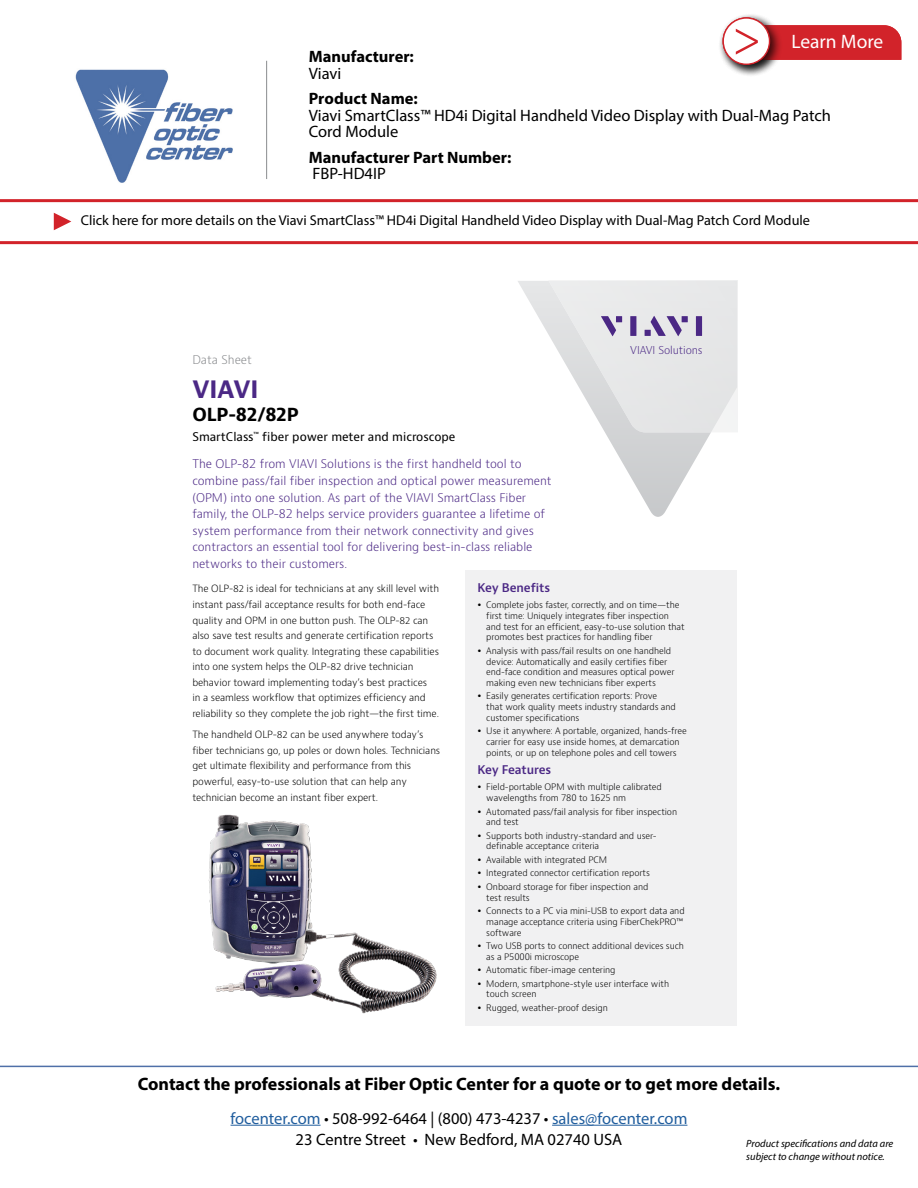
<style>
.page{position:relative;width:918px;height:1188px;background:#fff}
.page>*{position:absolute;margin:0;border:0;box-sizing:border-box;transform-origin:0 0}
.t1{font:51px "Minion Pro";color:#d2232a}
.t2{font:700 23.4px "Bernino Sans";color:#4b2885}
.t3{font:19.5px "Myriad Pro";color:#fff}
.t4{font:700 18px "Myriad Pro";color:#000}
.t5{font:700 17.55px "Bernino Sans";color:#000}
.t6{font:16.5px/16.5px "Myriad Pro";color:#000}
.t7{font:16.5px "Myriad Pro";color:#215e9e}
.t8{font:700 16.5px/16.5px "Myriad Pro";color:#000}
.t9{font:14.25px "Myriad Pro";color:#000}
.t10{font:300 11.7px/16.5px "Bernino Sans";color:#4b2885}
.t11{font:11.7px "Bernino Sans";color:#000}
.t12{font:600 11.7px "Bernino Sans";letter-spacing:-.01em;color:#4b2885}
.t13{font:300 11.7px "Bernino Sans";color:#888a8d}
.t14{font:300 10.65px "Bernino Sans";letter-spacing:-.01em;color:#4b2885}
.t15{font:italic 10.5px "Myriad Pro";color:#000}
.t16{font:300 9.75px/15.6px "Bernino Sans";letter-spacing:-.01em;color:#000}
.t17{font:300 8.7px/10.6px "Bernino Sans";letter-spacing:-.01em;color:#000}
.s1{font-weight:400}
.s2{font-weight:700}
.s3{color:#000}
</style>
<div class="page">
<hr style="left:231px;top:1125px;width:90px;height:1px;background:#215e9e">
<hr style="left:552px;top:1125px;width:135px;height:1px;background:#215e9e">
<hr style="left:0;top:1066px;width:918px;height:1px;background:#4f70a8">
<svg style="left:605px;top:432px;width:106px;height:85px"></svg>
<svg style="left:518px;top:281px;width:219px;height:151px"></svg>
<div style="left:466px;top:571px;width:271px;height:455px;background:#f1f1f2"></div>
<img style="left:208px;top:814px;width:229px;height:200px">
<img style="left:75px;top:69px;width:158px;height:114px">
<hr style="left:266px;top:61px;width:1px;height:118px;background:#8a8c8e">
<hr style="left:0;top:241px;width:918px;height:3px;background:#d2232a">
<svg style="left:54px;top:213px;width:17px;height:17px"></svg>
<div style="left:783px;top:25px;width:118px;height:35px;background:#d2232a"></div>
<div style="left:718px;top:13px;width:65px;height:64px;background:#000;opacity:.75"></div>
<div style="left:723px;top:18px;width:47px;height:46px;background:#fff;border-radius:50%"></div>
<div style="left:723px;top:17px;width:47px;height:48px;border:1px solid #d2232a;border-radius:50%"></div>
<hr style="left:0;top:199px;width:918px;height:3px;background:#d2232a">
<p class="t1" style="left:733px;top:4px;width:30px">&gt;</p>
<p class="t3" style="left:791px;top:30px;width:93px">Learn More</p>
<p class="t8" style="left:309px;top:48px;width:107px">Manufacturer:<br><span class="s1">Viavi</span></p>
<p class="t6" style="left:309px;top:90px;width:524px"><span class="s2">Product Name:<br></span>Viavi SmartClass™ HD4i Digital Handheld Video Display with Dual-Mag Patch<br>Cord Module</p>
<p class="t8" style="left:309px;top:148px;width:204px">Manufacturer Part Number:</p>
<p class="t6" style="left:312px;top:165px;width:75px">FBP-HD4IP</p>
<p class="t9" style="left:81px;top:212px;width:731px">Click here for more details on the Viavi SmartClass™ HD4i Digital Handheld Video Display with Dual-Mag Patch Cord Module</p>
<p class="t14" style="left:630px;top:343px;width:74px">VIAVI Solutions</p>
<h3 class="t13" style="left:192px;top:352px;width:61px">Data Sheet</h3>
<h2 class="t2" style="left:192px;top:374px;width:68px">VIAVI</h2>
<h3 class="t5" style="left:192px;top:404px;width:108px">OLP-82/82P</h3>
<h3 class="t11" style="left:192px;top:429px;width:265px">SmartClass<sup>™</sup> fiber power meter and microscope</h3>
<p class="t10" style="left:192px;top:456px;width:361px">The OLP-82 from VIAVI Solutions is the first handheld tool to combine pass/fail fiber inspection and optical power measurement (OPM) into one solution. As part of the VIAVI SmartClass Fiber family, the OLP-82 helps service providers guarantee a lifetime of system performance from their network connectivity and gives contractors an essential tool for delivering best-in-class reliable networks to their customers.</p>
<h3 class="t12" style="left:478px;top:580px;width:74px">Key Benefits</h3>
<p class="t17" style="left:486px;top:600px;width:200px">Complete jobs faster, correctly, and on time—the first time: Uniquely integrates fiber inspection and test for an efficient, easy-to-use solution that promotes best practices for handling fiber</p>
<p class="t17" style="left:486px;top:646px;width:190px">Analysis with pass/fail results on one handheld device: Automatically and easily certifies fiber end-face condition and measures optical power making even new technicians fiber experts</p>
<p class="t17" style="left:486px;top:691px;width:191px">Easily generates certification reports: Prove that work quality meets industry standards and customer specifications</p>
<p class="t17" style="left:486px;top:726px;width:202px">Use it anywhere: A portable, organized, hands-free carrier for easy use inside homes, at demarcation points, or up on telephone poles and cell towers</p>
<h3 class="t12" style="left:478px;top:762px;width:75px">Key Features</h3>
<p class="t17" style="left:486px;top:782px;width:177px">Field-portable OPM with multiple calibrated wavelengths from 780 to 1625 nm</p>
<p class="t17" style="left:486px;top:806px;width:192px">Automated pass/fail analysis for fiber inspection and test</p>
<p class="t17" style="left:486px;top:830px;width:172px">Supports both industry-standard and user&shy;definable acceptance criteria</p>
<p class="t17" style="left:486px;top:853px;width:165px;line-height:13.5px">Available with integrated PCM<br>Integrated connector certification reports<br>Onboard storage for fiber inspection and</p>
<p class="t17" style="left:486px;top:891px;width:200px;line-height:13.5px">test results<br>Connects to a PC via mini-USB to export data and</p>
<p class="t17" style="left:486px;top:916px;width:198px">manage acceptance criteria using FiberChekPRO™ software</p>
<p class="t17" style="left:486px;top:941px;width:199px">Two USB ports to connect additional devices such as a P5000i microscope</p>
<p class="t17" style="left:486px;top:963px;width:184px;line-height:13.5px">Automatic fiber-image centering<br>Modern, smartphone-style user interface with</p>
<p class="t17" style="left:486px;top:988px;width:123px;line-height:13.5px">touch screen<br>Rugged, weather-proof design</p>
<p class="t16" style="left:192px;top:581px;width:248px">The OLP-82 is ideal for technicians at any skill level with instant pass/fail acceptance results for both end-face quality and OPM in one button push. The OLP-82 can also save test results and generate certification reports to document work quality. Integrating these capabilities into one system helps the OLP-82 drive technician behavior toward implementing today’s best practices<br>in a seamless workflow that optimizes efficiency and reliability so they complete the job right—the first time.</p>
<p class="t16" style="left:192px;top:727px;width:249px">The handheld OLP-82 can be used anywhere today’s fiber technicians go, up poles or down holes. Technicians get ultimate flexibility and performance from this powerful, easy-to-use solution that can help any technician become an instant fiber expert.</p>
<p class="t4" style="left:138px;top:1072px;width:644px">Contact the professionals at Fiber Optic Center for a quote or to get more details.</p>
<p class="t7" style="left:231px;top:1108px;width:458px">focenter.com <span class="s3">• 508-992-6464 | (800) 473-4237 •</span> sales@focenter.com</p>
<p class="t6" style="left:296px;top:1131px;width:328px">23 Centre Street • New Bedford, MA 02740 USA</p>
<p class="t15" style="left:746px;top:1137px;width:149px">Product specifications and data are</p>
<p class="t15" style="left:746px;top:1150px;width:140px">subject to change without notice.</p>
</div>
